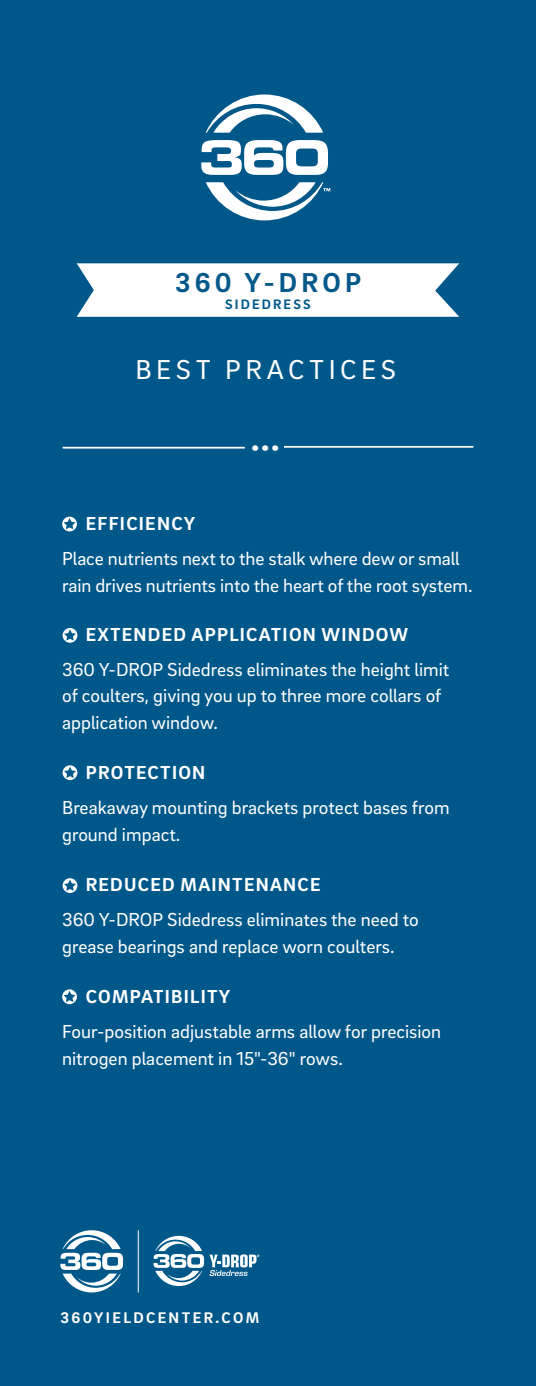
<style>
.page{position:relative;width:536px;height:1386px;background:#00588a}
.page>*{position:absolute;margin:0;border:0;box-sizing:border-box;transform-origin:0 0}
.t1{font:28px "Brix Sans";letter-spacing:.165em;color:#fff}
.t2{font:700 28px "Brix Sans";letter-spacing:.15em;color:#00588a}
.t3{font:700 21px "Brix Sans";color:#fff}
.t4{font:19.25px/26.2px "Brix Sans";color:#fff}
.t5{font:700 19.25px "Brix Sans";letter-spacing:.065em;color:#fff}
.t6{font:700 15.75px "Brix Sans";letter-spacing:.15em;color:#fff}
.t7{font:700 14px "Brix Sans";letter-spacing:.15em;color:#00588a}
</style>
<div class="page">
<svg style="left:60px;top:1230px;width:63px;height:62px"></svg>
<hr style="left:138px;top:1230px;width:1px;height:62px;background:#fff">
<svg style="left:153px;top:1236px;width:106px;height:50px"></svg>
<svg style="left:62px;top:517px;width:15px;height:14px"></svg>
<svg style="left:63px;top:628px;width:14px;height:15px"></svg>
<svg style="left:63px;top:765px;width:14px;height:15px"></svg>
<svg style="left:206px;top:182px;width:124px;height:38px"></svg>
<svg style="left:201px;top:140px;width:127px;height:35px"></svg>
<svg style="left:206px;top:94px;width:117px;height:39px"></svg>
<svg style="left:77px;top:263px;width:382px;height:54px;background:#eff4f7"></svg>
<svg style="left:63px;top:878px;width:14px;height:15px"></svg>
<svg style="left:62px;top:989px;width:15px;height:15px"></svg>
<hr style="left:63px;top:447px;width:182px;height:2px;background:#fff">
<hr style="left:284px;top:446px;width:189px;height:2px;background:#fff">
<h1 class="t2" style="left:175px;top:264px;width:188px">360 Y-DROP</h1>
<p class="t7" style="left:225px;top:295px;width:87px">SIDEDRESS</p>
<h1 class="t1" style="left:135px;top:351px;width:262px">BEST PRACTICES</h1>
<p class="t3" style="left:251px;top:434px;width:30px">•••</p>
<p class="t5" style="left:86px;top:511px;width:111px">EFFICIENCY</p>
<p class="t4" style="left:62px;top:545px;width:412px">Place nutrients next to the stalk where dew or small rain drives nutrients into the heart of the root system.</p>
<p class="t5" style="left:86px;top:622px;width:324px">EXTENDED APPLICATION WINDOW</p>
<p class="t4" style="left:62px;top:656px;width:388px">360 Y-DROP Sidedress eliminates the height limit of coulters, giving you up to three more collars of application window.</p>
<p class="t5" style="left:86px;top:760px;width:121px">PROTECTION</p>
<p class="t4" style="left:62px;top:794px;width:389px">Breakaway mounting brackets protect bases from ground impact.</p>
<p class="t5" style="left:86px;top:872px;width:236px">REDUCED MAINTENANCE</p>
<p class="t4" style="left:62px;top:906px;width:358px">360 Y-DROP Sidedress eliminates the need to grease bearings and replace worn coulters.</p>
<p class="t5" style="left:86px;top:984px;width:146px">COMPATIBILITY</p>
<p class="t4" style="left:62px;top:1018px;width:380px">Four-position adjustable arms allow for precision nitrogen placement in 15"-36" rows.</p>
<p class="t6" style="left:60px;top:1307px;width:200px">360YIELDCENTER.COM</p>
</div>
